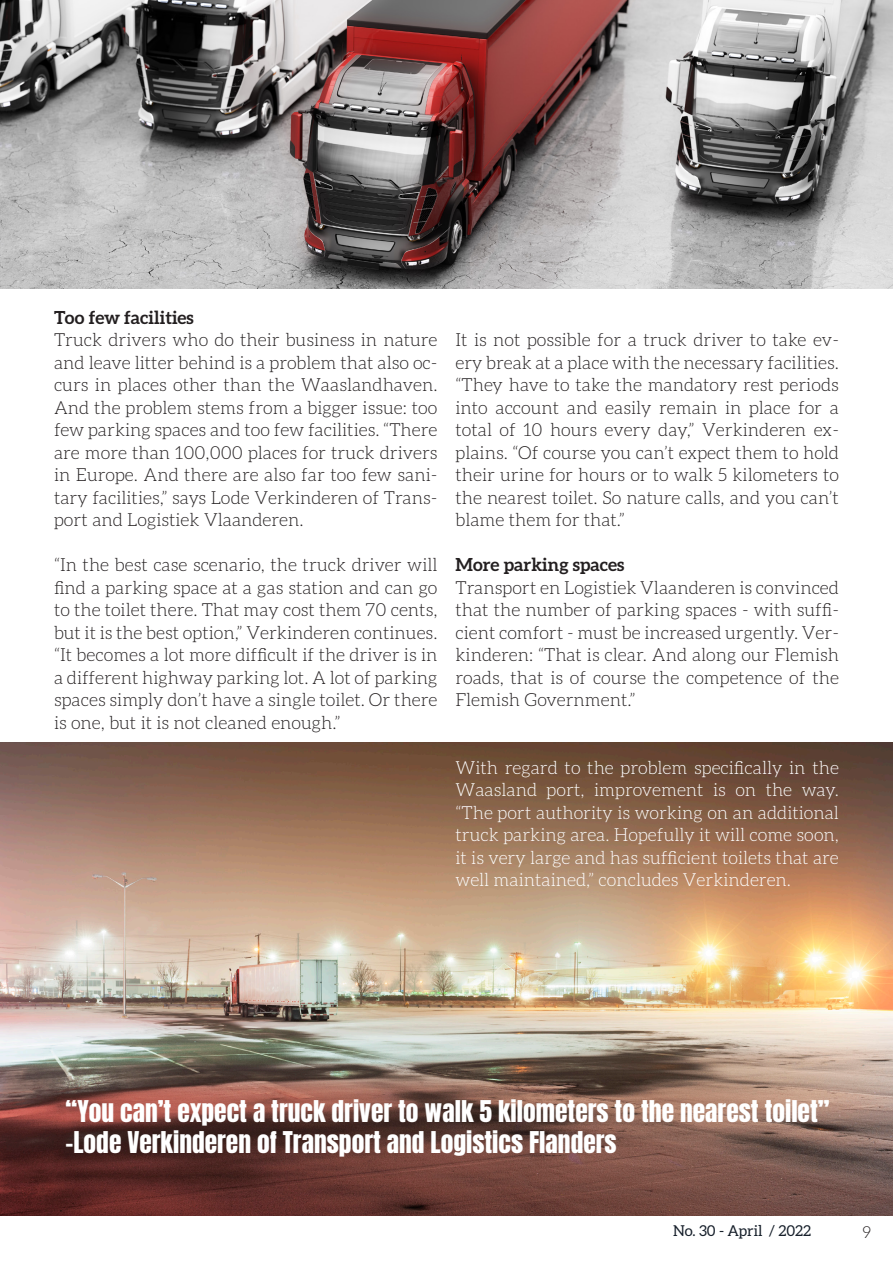
<style>
.page{position:relative;width:893px;height:1263px;background:#fff}
.page>*{position:absolute;margin:0;border:0;box-sizing:border-box;transform-origin:0 0}
.t1{font:25.5px "Anton";color:#fff}
.t2{font:300 18px/22.5px "Aleo";color:#231f20;text-align:justify}
.t3{font:300 18px/22.5px "Aleo";color:#fff;text-align:justify}
.t4{font:700 18px "Aleo";color:#231f20}
.t5{font:300 16.5px "Aleo";color:#231f20}
.t6{font:15px "Aleo";color:#17202b}
</style>
<div class="page">
<img style="left:0;top:743px;width:893px;height:472px">
<img style="left:0;top:0;width:893px;height:288px">
<p class="t4" style="left:54px;top:307px;width:141px">Too few facilities</p>
<p class="t2" style="left:54px;top:328px;width:385px">Truck drivers who do their business in nature and leave litter behind is a problem that also oc&shy;curs in places other than the Waaslandhaven.<br>And the problem stems from a bigger issue: too few parking spaces and too few facilities. “There are more than 100,000 places for truck drivers in Europe. And there are also far too few sani&shy;tary facilities,” says Lode Verkinderen of Trans&shy;port and Logistiek Vlaanderen.</p>
<p class="t2" style="left:54px;top:553px;width:385px">“In the best case scenario, the truck driver will find a parking space at a gas station and can go to the toilet there. That may cost them 70 cents, but it is the best option,” Verkinderen continues. “It becomes a lot more difficult if the driver is in a different highway parking lot. A lot of parking spaces simply don’t have a single toilet. Or there is one, but it is not cleaned enough.”</p>
<p class="t2" style="left:455px;top:328px;width:385px">It is not possible for a truck driver to take ev&shy;ery break at a place with the necessary facilities. “They have to take the mandatory rest periods into account and easily remain in place for a total of 10 hours every day,” Verkinderen ex&shy;plains. “Of course you can’t expect them to hold their urine for hours or to walk 5 kilometers to the nearest toilet. So nature calls, and you can’t blame them for that.”</p>
<p class="t4" style="left:455px;top:554px;width:170px">More parking spaces</p>
<p class="t2" style="left:455px;top:576px;width:385px">Transport en Logistiek Vlaanderen is convinced that the number of parking spaces - with suffi&shy;cient comfort - must be increased urgently. Ver&shy;kinderen: “That is clear. And along our Flemish roads, that is of course the competence of the Flemish Government.”</p>
<p class="t3" style="left:455px;top:756px;width:385px">With regard to the problem specifically in the Waasland port, improvement is on the way. “The port authority is working on an additional truck parking area. Hopefully it will come soon, it is very large and has sufficient toilets that are well maintained,” concludes Verkinderen.</p>
<p class="t1" style="left:66px;top:1098px;width:766px">“You can’t expect a truck driver to walk 5 kilometers to the nearest toilet”</p>
<p class="t1" style="left:66px;top:1129px;width:553px">-Lode Verkinderen of Transport and Logistics Flanders</p>
<p class="t6" style="left:673px;top:1222px;width:140px">No. 30 - April / 2022</p>
<p class="t5" style="left:862px;top:1223px;width:10px">9</p>
</div>
